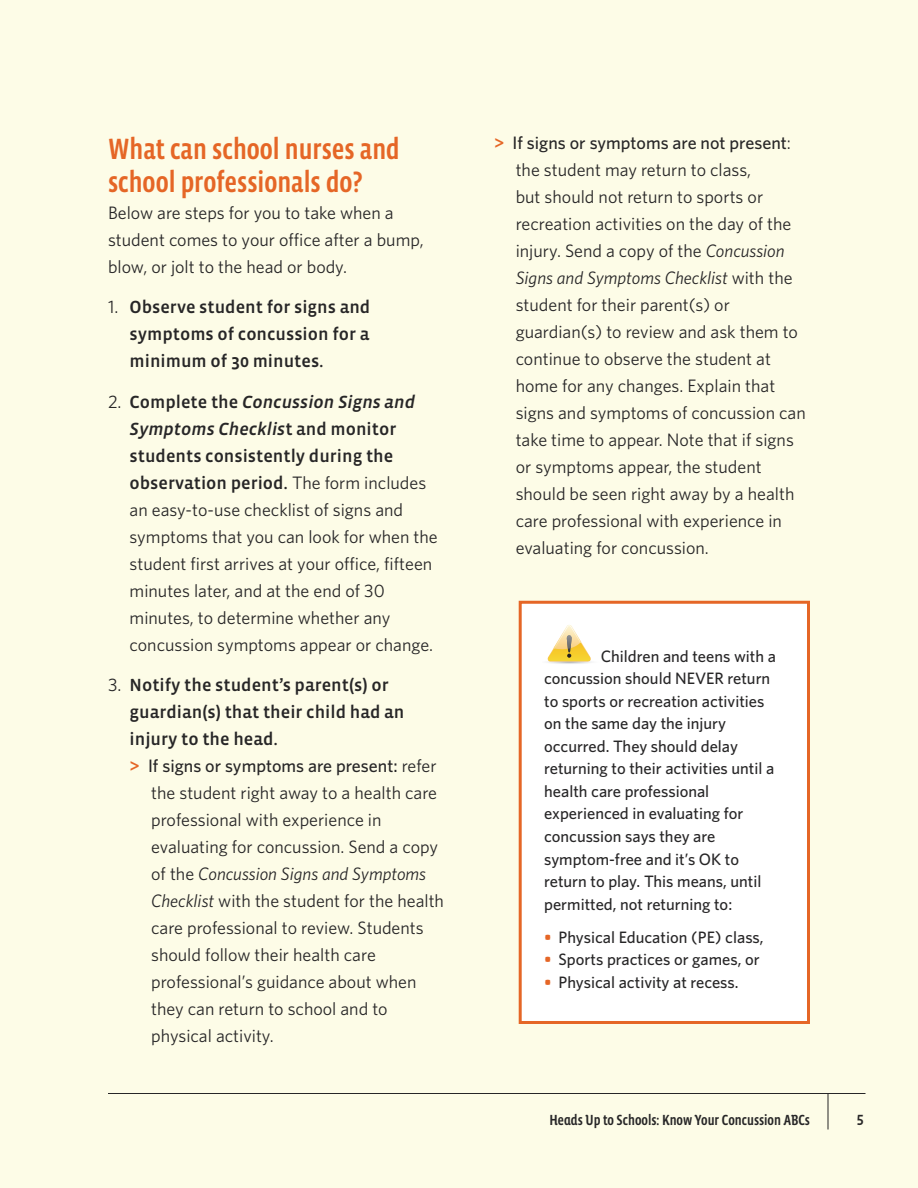
<style>
.page{position:relative;width:918px;height:1188px;background:#fdfce7}
.page>*{position:absolute;margin:0;border:0;box-sizing:border-box;transform-origin:0 0}
.t1{font:500 30px/33px "Vista Sans Nar";color:#e56626}
.t2{font:18px/27px "Whitney";color:#272627}
.t3{font:500 18px/27px "Vista Sans OT";color:#272627;text-align:justify}
.t4{font:500 16.5px/22.5px "Whitney";color:#272627}
.t5{font:500 15px "Vista Sans Nar Alt";color:#272627}
.t6{font:500 15px "Vista Sans OT";color:#272627}
.s1{font-family:"Whitney";font-weight:400}
.s2{font-family:"Vista Sans OT";font-weight:500}
.s3{font-family:"Vista Sans OT";font-weight:500;font-style:italic}
.s4{font-weight:600;color:#e56626}
.s5{font-weight:500}
.s6{font-style:italic}
</style>
<div class="page">
<hr style="left:108px;top:1093px;width:758px;height:1px;background:#272627">
<hr style="left:828px;top:1094px;width:1px;height:36px;background:#272627">
<div style="left:522px;top:604px;width:285px;height:417px;background:#fff"></div>
<div style="left:519px;top:601px;width:291px;height:423px;border:3px solid #e56626"></div>
<svg style="left:547px;top:625px;width:44px;height:39px"></svg>
<h2 class="t1" style="left:108px;top:134px;width:293px">What can school nurses and school professionals do?</h2>
<p class="t2" style="left:108px;top:200px;width:317px">Below are steps for you to take when a student comes to your office after a bump, blow, or jolt to the head or body.</p>
<p class="t3" style="left:130px;top:293px;width:242px;text-indent:-22px"><span class="s1">1.</span> Observe student for signs and symptoms of concussion for a minimum of 30 minutes.</p>
<p class="t2" style="left:130px;top:389px;width:310px;text-indent:-22px">2. <span class="s2">Complete the</span> <span class="s3">Concussion Signs and Symptoms Checklis</span><span class="s2">t and monitor students consistently during the observation period.</span> The form includes an easy-to-use checklist of signs and symptoms that you can look for when the student first arrives at your office, fifteen minutes later, and at the end of 30 minutes, to determine whether any concussion symptoms appear or change.</p>
<p class="t3" style="left:130px;top:671px;width:276px;text-align:left;text-indent:-22px"><span class="s1">3.</span> Notify the student’s parent(s) or guardian(s) that their child had an injury to the head.</p>
<p class="t2" style="left:151px;top:754px;width:294px;text-indent:-22px"><span class="s4">&gt;</span> <span class="s5">If signs or symptoms are present:</span> refer the student right away to a health care professional with experience in evaluating for concussion. Send a copy of the <span class="s6">Concussion Signs and Symptoms Checklist</span> with the student for the health care professional to review. Students should follow their health care professional’s guidance about when they can return to school and to physical activity.</p>
<p class="t2" style="left:516px;top:131px;width:292px;text-indent:-22px"><span class="s4">&gt;</span> <span class="s5">If signs or symptoms are not present</span>: the student may return to class,<br>but should not return to sports or recreation activities on the day of the injury. Send a copy of the <span class="s6">Concussion Signs and Symptoms Checklist</span> with the student for their parent(s) or guardian(s) to review and ask them to continue to observe the student at home for any changes. Explain that signs and symptoms of concussion can take time to appear. Note that if signs or symptoms appear, the student should be seen right away by a health care professional with experience in evaluating for concussion.</p>
<p class="t4" style="left:544px;top:647px;width:233px;text-indent:57px">Children and teens with a concussion should NEVER return to sports or recreation activities on the same day the injury occurred. They should delay returning to their activities until a health care professional experienced in evaluating for concussion says they are symptom-free and it’s OK to return to play. This means, until permitted, not returning to:</p>
<p class="t4" style="left:544px;top:927px;width:221px"><span class="s4">•</span> Physical Education (PE) class,</p>
<p class="t4" style="left:544px;top:950px;width:217px"><span class="s4">•</span> Sports practices or games, or</p>
<p class="t4" style="left:544px;top:972px;width:196px"><span class="s4">•</span> Physical activity at recess.</p>
<p class="t5" style="left:549px;top:1114px;width:262px">Heads Up to Schools: Know Your Concussion ABCs</p>
<p class="t6" style="left:856px;top:1109px;width:9px">5</p>
</div>
